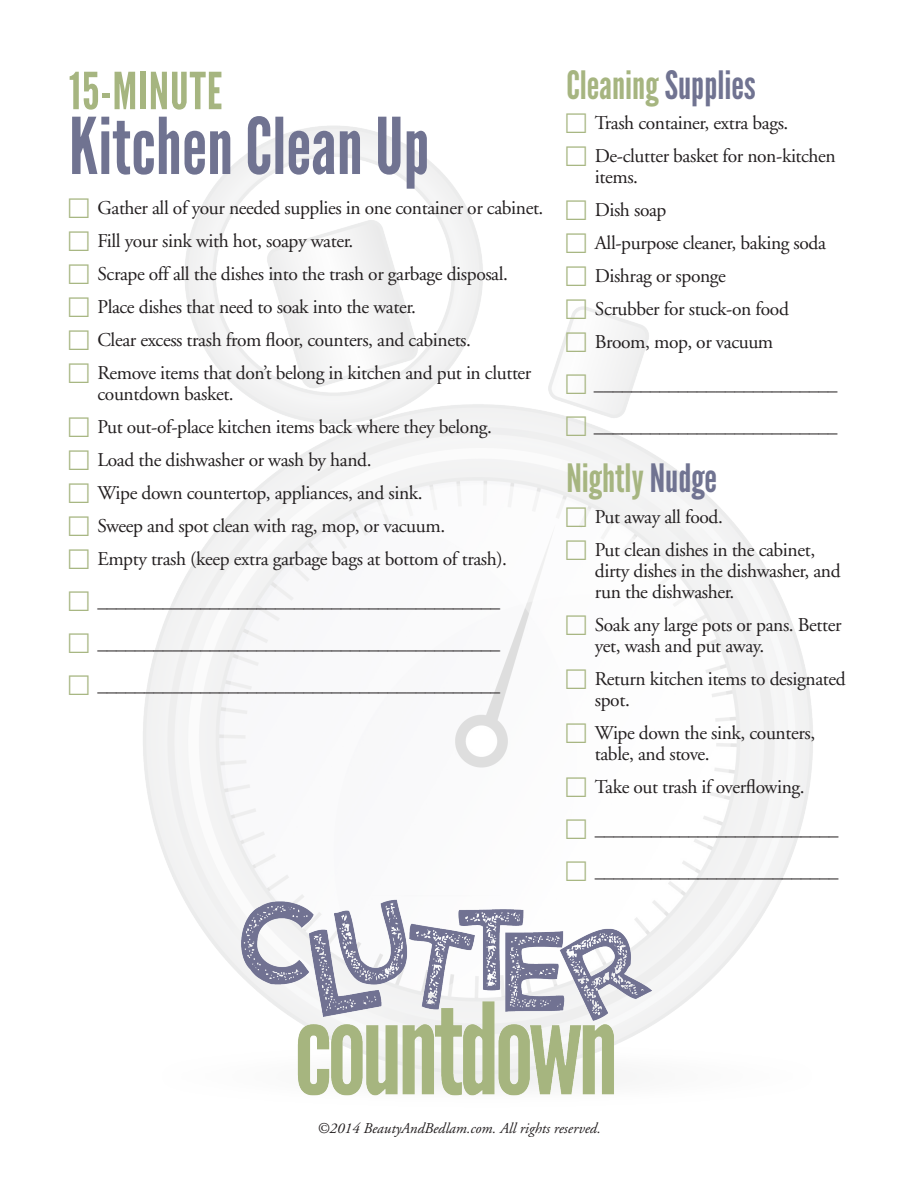
<style>
.page{position:relative;width:918px;height:1188px;background:#fff}
.page>*{position:absolute;margin:0;border:0;box-sizing:border-box;transform-origin:0 0}
.t1{font:78px "League Gothic";color:#707391}
.t2{font:51px "League Gothic";letter-spacing:.02em;color:#a6b580}
.t3{font:39px "League Gothic";color:#a6b580}
.t4{font:19.5px/33px "Adobe Garamond";letter-spacing:-.02em;color:#231f20}
.t5{font:italic 15px "Adobe Garamond";color:#231f20}
.s1{color:#707391}
</style>
<div class="page">
<img style="left:233px;top:895px;width:431px;height:204px">
<svg style="left:570px;top:306px;width:16px;height:13px"></svg>
<svg style="left:566px;top:332px;width:20px;height:20px"></svg>
<svg style="left:566px;top:416px;width:20px;height:20px"></svg>
<svg style="left:578px;top:508px;width:8px;height:19px"></svg>
<h2 class="t2" style="left:69px;top:62px;width:155px">15-MINUTE</h2>
<h1 class="t1" style="left:69px;top:101px;width:362px">Kitchen Clean Up</h1>
<p class="t4" style="left:97px;top:192px;width:448px">Gather all of your needed supplies in one container or cabinet.<br>Fill your sink with hot, soapy water.<br>Scrape off all the dishes into the trash or garbage disposal.<br>Place dishes that need to soak into the water.<br>Clear excess trash from floor, counters, and cabinets.<br>Remove items that don’t belong in kitchen and put in clutter</p>
<p class="t4" style="left:97px;top:378px;width:411px">countdown basket.<br>Put out-of-place kitchen items back where they belong.<br>Load the dishwasher or wash by hand.<br>Wipe down countertop, appliances, and sink.<br>Sweep and spot clean with rag, mop, or vacuum.<br>Empty trash (keep extra garbage bags at bottom of trash).</p>
<p class="t4" style="left:97px;top:580px;width:404px;line-height:42px;text-align:justify">___________________________________________ ___________________________________________ ___________________________________________</p>
<h3 class="t3" style="left:566px;top:63px;width:191px">Cleaning <span class="s1">Supplies</span></h3>
<p class="t4" style="left:595px;top:107px;width:243px">Trash container, extra bags.<br>De-clutter basket for non-kitchen</p>
<p class="t4" style="left:595px;top:161px;width:233px">items.<br>Dish soap<br>All-purpose cleaner, baking soda<br>Dishrag or sponge<br>Scrubber for stuck-on food<br>Broom, mop, or vacuum</p>
<p class="t4" style="left:594px;top:363px;width:245px;line-height:42px">__________________________ __________________________</p>
<h3 class="t3" style="left:566px;top:456px;width:152px">Nightly <span class="s1">Nudge</span></h3>
<p class="t4" style="left:595px;top:501px;width:222px">Put away all food.<br>Put clean dishes in the cabinet,</p>
<p class="t4" style="left:595px;top:561px;width:247px;line-height:21px">dirty dishes in the dishwasher, and run the dishwasher.</p>
<p class="t4" style="left:595px;top:615px;width:248px;line-height:21px">Soak any large pots or pans. Better yet, wash and put away.</p>
<p class="t4" style="left:595px;top:669px;width:252px;line-height:21px">Return kitchen items to designated spot.</p>
<p class="t4" style="left:595px;top:723px;width:222px;line-height:21px">Wipe down the sink, counters, table, and stove.</p>
<p class="t4" style="left:595px;top:767px;width:245px;line-height:42px">Take out trash if overflowing. __________________________ __________________________</p>
<p class="t5" style="left:317px;top:1121px;width:285px">©2014 BeautyAndBedlam.com. All rights reserved.</p>
</div>
